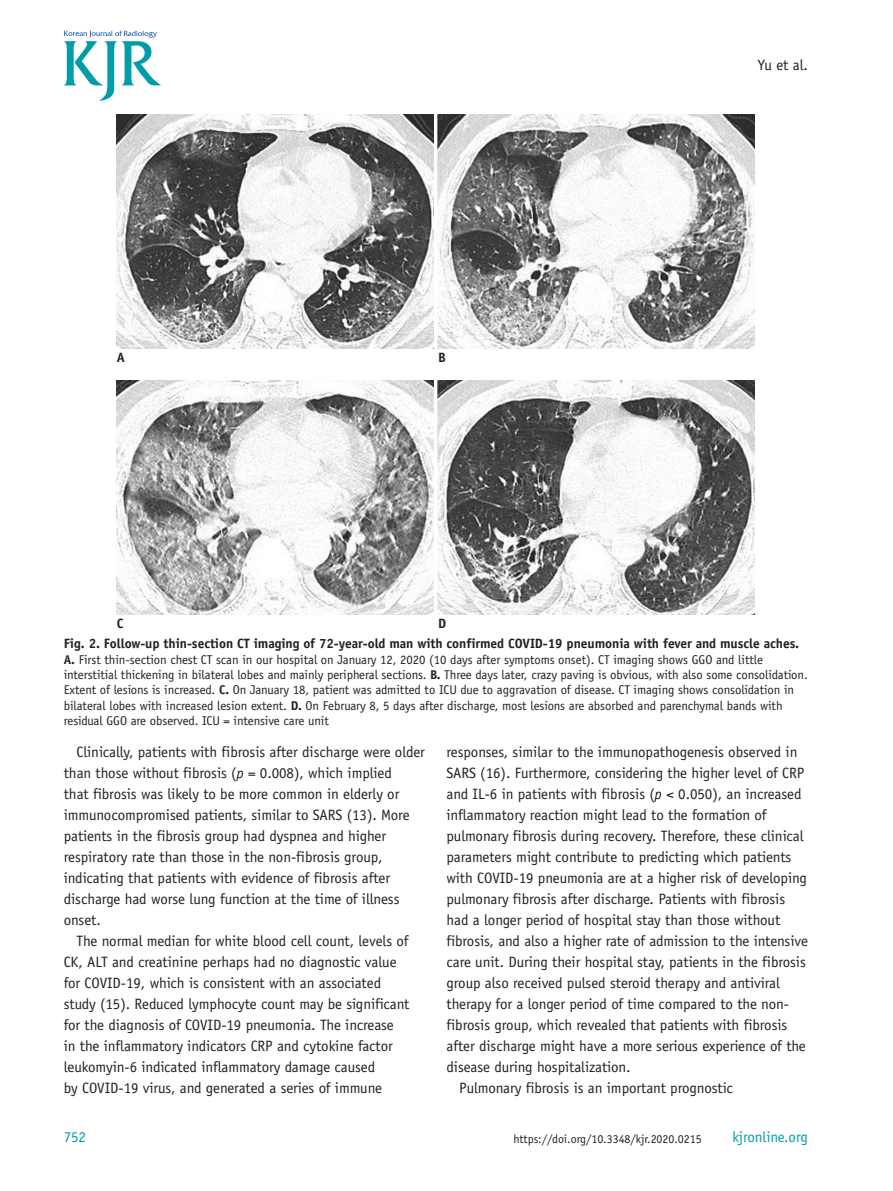
<style>
.page{position:relative;width:893px;height:1191px;background:#fff}
.page>*{position:absolute;margin:0;border:0;box-sizing:border-box;transform-origin:0 0}
.t1{font:15px "Officina Sans Std";letter-spacing:-.005em;color:#231f20}
.t2{font:15px "Officina Sans Std";letter-spacing:-.005em;color:#009caa}
.t3{font:700 13.5px "Officina Sans Std";letter-spacing:-.005em;color:#231f20}
.t4{font:12.75px/15.3px "Officina Sans Std";letter-spacing:-.005em;color:#231f20}
.t5{font:12px "Officina Sans Std";letter-spacing:-.005em;color:#231f20}
.s1{font-weight:700}
.s2{font-style:italic}
</style>
<div class="page">
<svg style="left:64px;top:31px;width:97px;height:70px"></svg>
<img style="left:117px;top:115px;width:317px;height:234px">
<img style="left:117px;top:381px;width:317px;height:233px">
<img style="left:438px;top:115px;width:317px;height:234px">
<img style="left:438px;top:381px;width:317px;height:233px">
<p class="t3" style="left:117px;top:349px;width:10px">A</p>
<p class="t3" style="left:117px;top:615px;width:8px">C</p>
<p class="t3" style="left:438px;top:349px;width:9px">B</p>
<p class="t3" style="left:438px;top:615px;width:10px">D</p>
<p class="t1" style="left:758px;top:56px;width:52px">Yu et al.</p>
<p class="t3" style="left:64px;top:635px;width:737px">Fig. 2. Follow-up thin-section CT imaging of 72-year-old man with confirmed COVID-19 pneumonia with fever and muscle aches.</p>
<p class="t4" style="left:64px;top:651px;width:746px"><span class="s1">A.</span> First thin-section chest CT scan in our hospital on January 12, 2020 (10 days after symptoms onset). CT imaging shows GGO and little interstitial thickening in bilateral lobes and mainly peripheral sections. <span class="s1">B.</span> Three days later, crazy paving is obvious, with also some consolidation.<br>Extent of lesions is increased. <span class="s1">C.</span> On January 18, patient was admitted to ICU due to aggravation of disease. CT imaging shows consolidation in bilateral lobes with increased lesion extent. <span class="s1">D.</span> On February 8, 5 days after discharge, most lesions are absorbed and parenchymal bands with residual GGO are observed. ICU = intensive care unit</p>
<p class="t1" style="left:77px;top:742px;width:350px">Clinically, patients with fibrosis after discharge were older</p>
<p class="t1" style="left:64px;top:763px;width:330px">than those without fibrosis (<span class="s2">p</span> = 0.008), which implied</p>
<p class="t1" style="left:64px;top:784px;width:337px">that fibrosis was likely to be more common in elderly or</p>
<p class="t1" style="left:64px;top:805px;width:347px">immunocompromised patients, similar to SARS (13). More</p>
<p class="t1" style="left:64px;top:826px;width:324px">patients in the fibrosis group had dyspnea and higher</p>
<p class="t1" style="left:64px;top:847px;width:320px">respiratory rate than those in the non-fibrosis group,</p>
<p class="t1" style="left:64px;top:868px;width:328px">indicating that patients with evidence of fibrosis after</p>
<p class="t1" style="left:64px;top:889px;width:337px">discharge had worse lung function at the time of illness</p>
<p class="t1" style="left:64px;top:910px;width:39px">onset.</p>
<p class="t1" style="left:77px;top:931px;width:333px">The normal median for white blood cell count, levels of</p>
<p class="t1" style="left:64px;top:952px;width:334px">CK, ALT and creatinine perhaps had no diagnostic value</p>
<p class="t1" style="left:64px;top:973px;width:319px">for COVID-19, which is consistent with an associated</p>
<p class="t1" style="left:64px;top:994px;width:347px">study (15). Reduced lymphocyte count may be significant</p>
<p class="t1" style="left:64px;top:1015px;width:332px">for the diagnosis of COVID-19 pneumonia. The increase</p>
<p class="t1" style="left:64px;top:1036px;width:331px">in the inflammatory indicators CRP and cytokine factor</p>
<p class="t1" style="left:64px;top:1057px;width:313px">leukomyin-6 indicated inflammatory damage caused</p>
<p class="t1" style="left:64px;top:1078px;width:320px">by COVID-19 virus, and generated a series of immune</p>
<p class="t2" style="left:64px;top:1128px;width:24px">752</p>
<p class="t1" style="left:446px;top:742px;width:352px">responses, similar to the immunopathogenesis observed in</p>
<p class="t1" style="left:446px;top:763px;width:359px">SARS (16). Furthermore, considering the higher level of CRP</p>
<p class="t1" style="left:446px;top:784px;width:357px">and IL-6 in patients with fibrosis (<span class="s2">p</span> &lt; 0.050), an increased</p>
<p class="t1" style="left:446px;top:805px;width:321px">inflammatory reaction might lead to the formation of</p>
<p class="t1" style="left:446px;top:826px;width:359px">pulmonary fibrosis during recovery. Therefore, these clinical</p>
<p class="t1" style="left:446px;top:847px;width:346px">parameters might contribute to predicting which patients</p>
<p class="t1" style="left:446px;top:868px;width:362px">with COVID-19 pneumonia are at a higher risk of developing</p>
<p class="t1" style="left:446px;top:889px;width:340px">pulmonary fibrosis after discharge. Patients with fibrosis</p>
<p class="t1" style="left:446px;top:910px;width:335px">had a longer period of hospital stay than those without</p>
<p class="t1" style="left:446px;top:931px;width:363px">fibrosis, and also a higher rate of admission to the intensive</p>
<p class="t1" style="left:446px;top:952px;width:361px">care unit. During their hospital stay, patients in the fibrosis</p>
<p class="t1" style="left:446px;top:973px;width:335px">group also received pulsed steroid therapy and antiviral</p>
<p class="t1" style="left:446px;top:994px;width:344px">therapy for a longer period of time compared to the non-</p>
<p class="t1" style="left:446px;top:1015px;width:342px">fibrosis group, which revealed that patients with fibrosis</p>
<p class="t1" style="left:446px;top:1036px;width:361px">after discharge might have a more serious experience of the</p>
<p class="t1" style="left:446px;top:1057px;width:186px">disease during hospitalization.</p>
<p class="t1" style="left:459px;top:1078px;width:275px">Pulmonary fibrosis is an important prognostic</p>
<p class="t5" style="left:513px;top:1132px;width:190px">https://doi.org/10.3348/kjr.2020.0215</p>
<p class="t2" style="left:732px;top:1128px;width:77px">kjronline.org</p>
</div>
